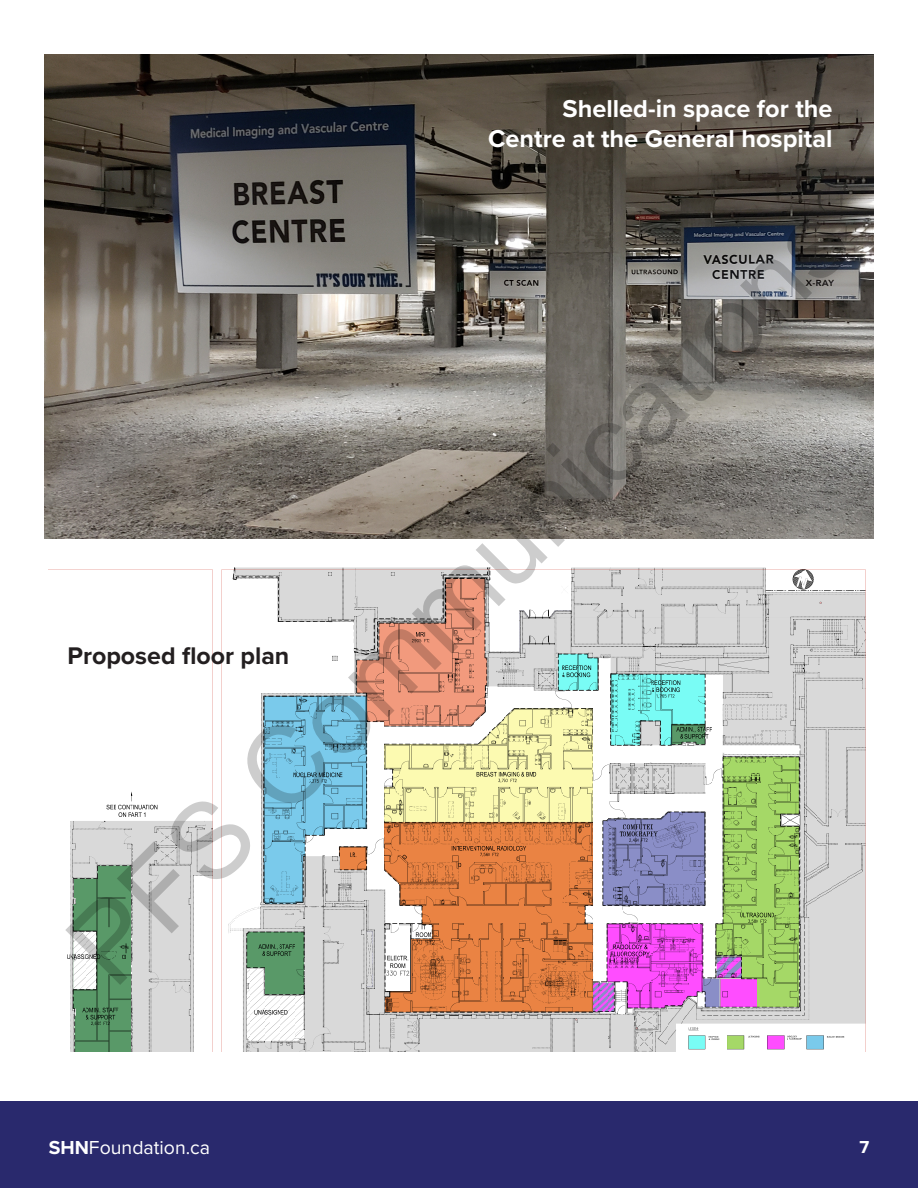
<style>
.page{position:relative;width:918px;height:1188px;background:#fff}
.page>*{position:absolute;margin:0;border:0;box-sizing:border-box;transform-origin:0 0}
.t1{font:108.45px "Arial";color:rgb(0 0 0/.2)}
.t2{font:700 25.35px/30.3px "Proxima Nova";color:#fff;text-align:right}
.t3{font:700 24.9px "Proxima Nova";color:#231f20}
.t4{font:19.5px "Proxima Nova";color:#fff}
.t5{font:700 18px "Proxima Nova";color:#fff}
.s1{font-weight:700}
</style>
<div class="page">
<div style="left:0;top:1101px;width:918px;height:87px;background:#29296d"></div>
<img style="left:44px;top:54px;width:830px;height:484px">
<img style="left:49px;top:568px;width:817px;height:484px">
<p class="t2" style="left:488px;top:93px;width:346px">Shelled-in space for the<br>Centre at the General hospital</p>
<h1 class="t1" style="left:37px;top:914px;width:1050px;rotate:-45deg">PFS Communications</h1>
<p class="t3" style="left:68px;top:638px;width:223px">Proposed floor plan</p>
<p class="t4" style="left:49px;top:1133px;width:163px"><span class="s1">SHN</span>Foundation.ca</p>
<p class="t5" style="left:859px;top:1133px;width:11px">7</p>
</div>
